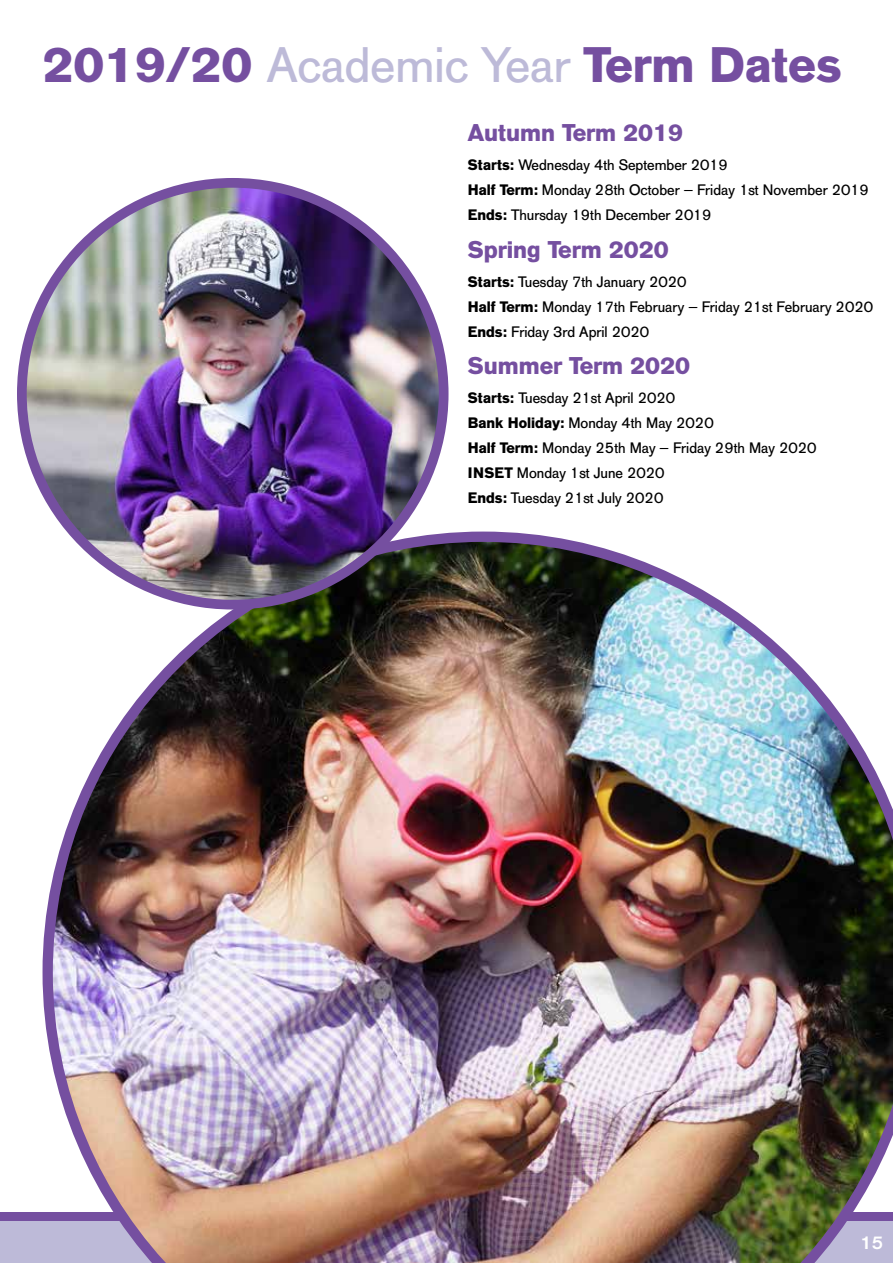
<style>
.page{position:relative;width:893px;height:1263px;background:#fff}
.page>*{position:absolute;margin:0;border:0;box-sizing:border-box;transform-origin:0 0}
.t1{font:700 49.35px "AG Old Face";color:#754fa0}
.t2{font:700 24px "AG Old Face";color:#754fa0}
.t3{font:500 18px "AG Old Face";color:#fff}
.t4{font:15px/25px "AG Old Face";color:#000}
.s1{font-weight:400;color:#bdbad8}
.s2{font-weight:700}
</style>
<div class="page">
<div style="left:0;top:1220px;width:893px;height:43px;background:#bdbad8"></div>
<div style="left:0;top:1212px;width:893px;height:8px;background:#754fa0"></div>
<img style="left:43px;top:531px;width:850px;height:732px">
<img style="left:22px;top:183px;width:422px;height:422px;border-radius:211px">
<div style="left:17px;top:178px;width:431px;height:431px;border:10px solid #754fa0;border-radius:50%"></div>
<h1 class="t1" style="left:43px;top:35px;width:801px">2019/20 <span class="s1">Academic Year</span> Term Dates</h1>
<h2 class="t2" style="left:468px;top:118px;width:217px">Autumn Term 2019</h2>
<p class="t4" style="left:468px;top:153px;width:402px"><span class="s2">Starts:</span> Wednesday 4th September 2019<br><span class="s2">Half Term:</span> Monday 28th October – Friday 1st November 2019<br><span class="s2">Ends:</span> Thursday 19th December 2019</p>
<h2 class="t2" style="left:468px;top:235px;width:203px">Spring Term 2020</h2>
<p class="t4" style="left:468px;top:269px;width:407px"><span class="s2">Starts:</span> Tuesday 7th January 2020<br><span class="s2">Half Term:</span> Monday 17th February – Friday 21st February 2020<br><span class="s2">Ends:</span> Friday 3rd April 2020</p>
<h2 class="t2" style="left:468px;top:351px;width:224px">Summer Term 2020</h2>
<p class="t4" style="left:468px;top:386px;width:350px"><span class="s2">Starts:</span> Tuesday 21st April 2020<br><span class="s2">Bank Holiday:</span> Monday 4th May 2020<br><span class="s2">Half Term:</span> Monday 25th May – Friday 29th May 2020<br><span class="s2">INSET</span> Monday 1st June 2020<br><span class="s2">Ends:</span> Tuesday 21st July 2020</p>
<p class="t3" style="left:860px;top:1232px;width:24px">15</p>
</div>
